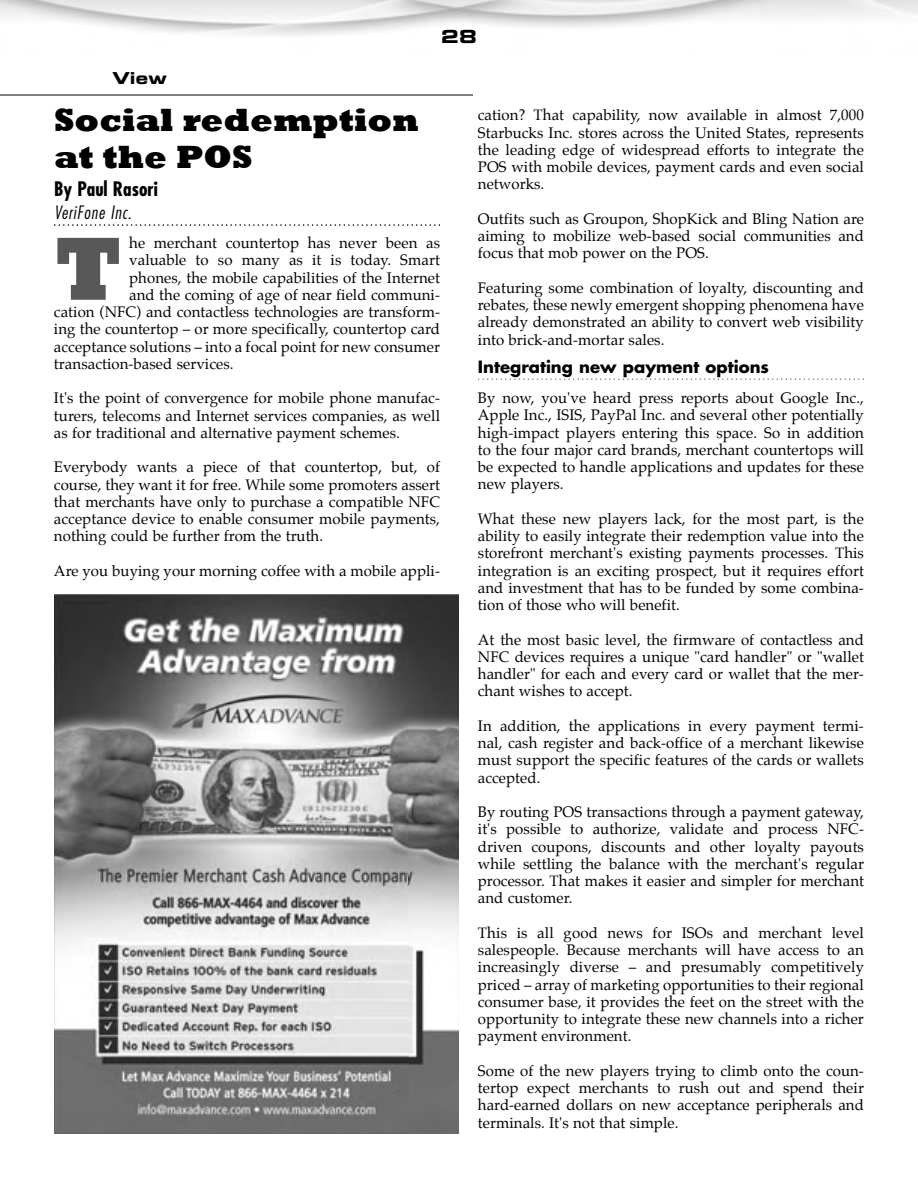
<style>
.page{position:relative;width:918px;height:1188px;background:#fff}
.page>*{position:absolute;margin:0;border:0;box-sizing:border-box;transform-origin:0 0}
.t1{font:800 91.2px "Rockwell";color:#585858}
.t2{font:800 33px/37.5px "Rockwell";color:#000}
.t3{font:700 condensed 19.5px "Futura";color:#000}
.t4{font:italic 300 condensed 18px "Futura";letter-spacing:.05em;color:#000}
.t5{font:18px "Eurostile Bold Extended Two";color:#000}
.t6{font:700 16.5px "Futura";color:#000}
.t7{font:16.5px "Eurostile Bold Extended Two";color:#000}
.t8{font:15px/17.2px "Palatino";letter-spacing:.005em;color:#000;text-align:justify}
</style>
<div class="page">
<hr style="left:0;top:94px;width:472px;height:2px;background:#808080">
<svg style="left:54px;top:224px;width:386px;height:2px"></svg>
<svg style="left:478px;top:378px;width:386px;height:2px"></svg>
<img style="left:54px;top:594px;width:405px;height:540px">
<p class="t7" style="left:113px;top:72px;width:56px">View</p>
<p class="t5" style="left:441px;top:30px;width:37px">28</p>
<h2 class="t2" style="left:54px;top:100px;width:366px">Social redemption at the POS</h2>
<h3 class="t3" style="left:54px;top:181px;width:105px">By Paul Rasori</h3>
<p class="t4" style="left:54px;top:205px;width:79px">VeriFone Inc.</p>
<h1 class="t1" style="left:54px;top:214px;width:70px">T</h1>
<p class="t8" style="left:129px;top:235px;width:312px">he merchant countertop has never been as</p>
<p class="t8" style="left:129px;top:253px;width:312px">valuable to so many as it is today. Smart</p>
<p class="t8" style="left:129px;top:270px;width:312px">phones, the mobile capabilities of the Internet</p>
<p class="t8" style="left:129px;top:287px;width:312px">and the coming of age of near field communi-</p>
<p class="t8" style="left:54px;top:304px;width:388px">cation (NFC) and contactless technologies are transform-</p>
<p class="t8" style="left:54px;top:322px;width:388px">ing the countertop – or more specifically, countertop card</p>
<p class="t8" style="left:54px;top:339px;width:388px">acceptance solutions – into a focal point for new consumer</p>
<p class="t8" style="left:54px;top:356px;width:181px">transaction-based services.</p>
<p class="t8" style="left:54px;top:391px;width:388px">It's the point of convergence for mobile phone manufac&shy;turers, telecoms and Internet services companies, as well as for traditional and alternative payment schemes.</p>
<p class="t8" style="left:54px;top:460px;width:388px">Everybody wants a piece of that countertop, but, of course, they want it for free. While some promoters assert that merchants have only to purchase a compatible NFC acceptance device to enable consumer mobile payments, nothing could be further from the truth.</p>
<p class="t8" style="left:54px;top:563px;width:388px">Are you buying your morning coffee with a mobile appli-</p>
<p class="t8" style="left:478px;top:108px;width:388px">cation? That capability, now available in almost 7,000<br>Starbucks Inc. stores across the United States, represents the leading edge of widespread efforts to integrate the POS with mobile devices, payment cards and even social networks.</p>
<p class="t8" style="left:478px;top:211px;width:388px">Outfits such as Groupon, ShopKick and Bling Nation are aiming to mobilize web-based social communities and focus that mob power on the POS.</p>
<p class="t8" style="left:478px;top:280px;width:388px">Featuring some combination of loyalty, discounting and rebates, these newly emergent shopping phenomena have already demonstrated an ability to convert web visibility into brick-and-mortar sales.</p>
<p class="t6" style="left:478px;top:359px;width:293px">Integrating new payment options</p>
<p class="t8" style="left:478px;top:391px;width:388px">By now, you've heard press reports about Google Inc., Apple Inc., ISIS, PayPal Inc. and several other potentially high-impact players entering this space. So in addition to the four major card brands, merchant countertops will be expected to handle applications and updates for these new players.</p>
<p class="t8" style="left:478px;top:511px;width:388px">What these new players lack, for the most part, is the ability to easily integrate their redemption value into the storefront merchant's existing payments processes. This integration is an exciting prospect, but it requires effort and investment that has to be funded by some combina&shy;tion of those who will benefit.</p>
<p class="t8" style="left:478px;top:632px;width:388px">At the most basic level, the firmware of contactless and NFC devices requires a unique "card handler" or "wallet handler" for each and every card or wallet that the mer&shy;chant wishes to accept.</p>
<p class="t8" style="left:478px;top:718px;width:388px">In addition, the applications in every payment termi&shy;nal, cash register and back-office of a merchant likewise must support the specific features of the cards or wallets accepted.</p>
<p class="t8" style="left:478px;top:805px;width:388px">By routing POS transactions through a payment gateway, it's possible to authorize, validate and process NFC&shy;driven coupons, discounts and other loyalty payouts while settling the balance with the merchant's regular processor. That makes it easier and simpler for merchant and customer.</p>
<p class="t8" style="left:478px;top:925px;width:388px">This is all good news for ISOs and merchant level salespeople. Because merchants will have access to an increasingly diverse – and presumably competitively priced – array of marketing opportunities to their regional consumer base, it provides the feet on the street with the opportunity to integrate these new channels into a richer payment environment.</p>
<p class="t8" style="left:478px;top:1063px;width:388px">Some of the new players trying to climb onto the coun&shy;tertop expect merchants to rush out and spend their hard-earned dollars on new acceptance peripherals and terminals. It's not that simple.</p>
</div>
